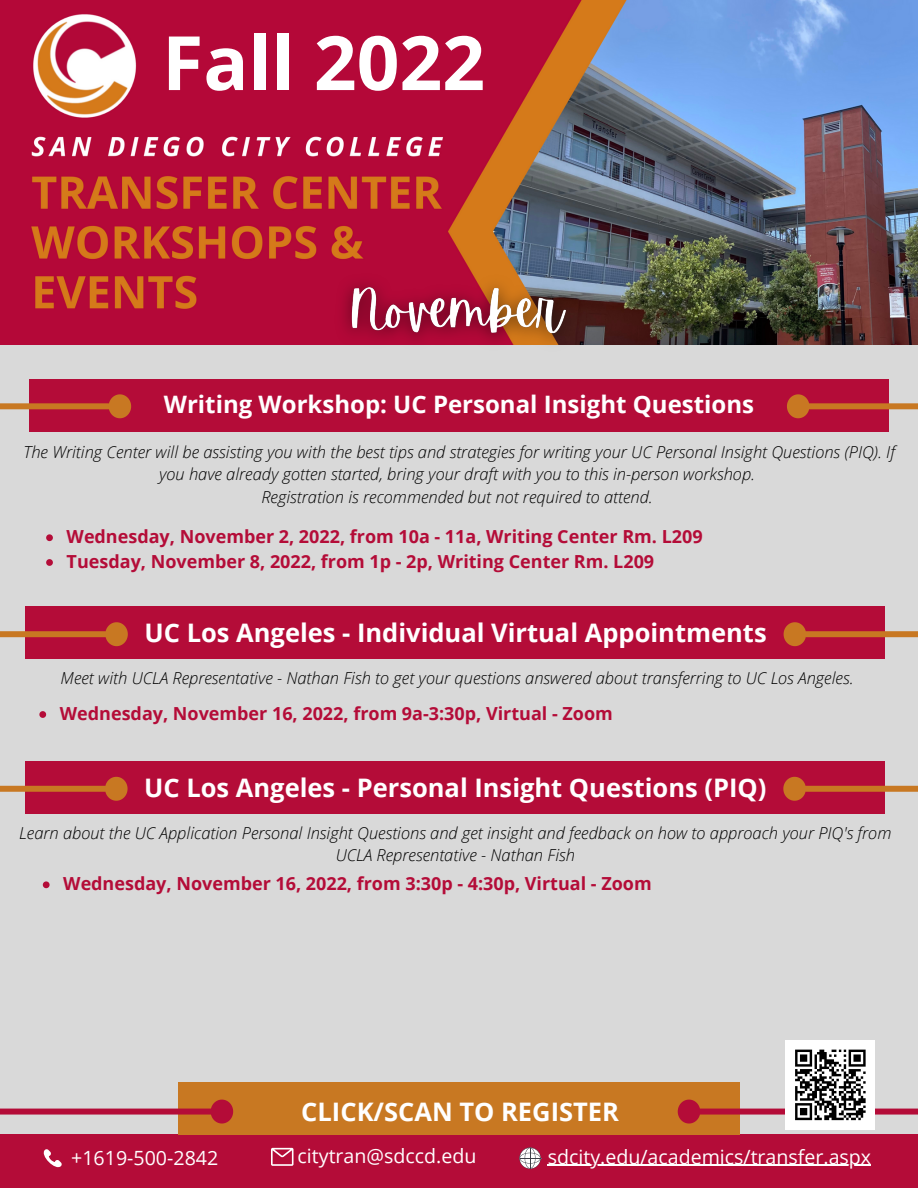
<style>
.page{position:relative;width:918px;height:1188px;background:#d9d9d9}
.page>*{position:absolute;margin:0;border:0;box-sizing:border-box;transform-origin:0 0}
.t1{font:700 75px "Open Sans";color:#fff}
.t2{font:700 25.5px "Open Sans";color:#fff}
.t3{font:700 24px "Open Sans";color:#fff}
.t4{font:19.65px "Open Sans";color:#fff}
.t5{font:700 18px/24.8px "Open Sans";color:#b40c38}
.t6{font:italic 300 16.5px/22.5px "Open Sans";color:#000;text-align:center}
</style>
<div class="page">
<div style="left:0;top:1135px;width:918px;height:53px;background:#b40c38"></div>
<svg style="left:519px;top:1147px;width:22px;height:22px"></svg>
<svg style="left:43px;top:1149px;width:19px;height:19px"></svg>
<svg style="left:271px;top:1148px;width:23px;height:18px"></svg>
<div style="left:179px;top:1082px;width:561px;height:53px;background:#c87822"></div>
<div style="left:0;top:1109px;width:211px;height:5px;background:#b40c38"></div>
<svg style="left:207px;top:1099px;width:27px;height:25px"></svg>
<div style="left:700px;top:1109px;width:218px;height:5px;background:#b40c38"></div>
<svg style="left:677px;top:1099px;width:27px;height:25px"></svg>
<img style="left:0;top:0;width:918px;height:344px">
<div style="left:785px;top:1040px;width:90px;height:90px;background:#fff"></div>
<svg style="left:795px;top:1049px;width:71px;height:72px"></svg>
<hr style="left:548px;top:1165px;width:323px;height:1px;background:#fff">
<img style="left:326px;top:258px;width:264px;height:87px">
<div style="left:29px;top:379px;width:859px;height:53px;background:#b40c38"></div>
<div style="left:0;top:403px;width:109px;height:6px;background:#c87822"></div>
<svg style="left:105px;top:394px;width:27px;height:25px"></svg>
<div style="left:809px;top:403px;width:109px;height:6px;background:#c87822"></div>
<svg style="left:787px;top:394px;width:26px;height:25px"></svg>
<svg style="left:46px;top:534px;width:7px;height:7px"></svg>
<svg style="left:46px;top:559px;width:7px;height:7px"></svg>
<div style="left:25px;top:761px;width:860px;height:53px;background:#b40c38"></div>
<div style="left:0;top:786px;width:105px;height:6px;background:#c87822"></div>
<svg style="left:101px;top:776px;width:27px;height:25px"></svg>
<div style="left:806px;top:786px;width:112px;height:6px;background:#c87822"></div>
<svg style="left:783px;top:776px;width:27px;height:25px"></svg>
<svg style="left:43px;top:881px;width:7px;height:7px"></svg>
<div style="left:26px;top:607px;width:859px;height:52px;background:#b40c38"></div>
<div style="left:0;top:631px;width:105px;height:6px;background:#c87822"></div>
<svg style="left:101px;top:622px;width:27px;height:25px"></svg>
<div style="left:806px;top:631px;width:112px;height:6px;background:#c87822"></div>
<svg style="left:783px;top:622px;width:27px;height:25px"></svg>
<svg style="left:39px;top:711px;width:7px;height:7px"></svg>
<h1 class="t1" style="left:162px;top:10px;width:324px">Fall 2022</h1>
<h3 class="t3" style="left:164px;top:388px;width:592px">Writing Workshop: UC Personal Insight Questions</h3>
<p class="t6" style="left:24px;top:440px;width:873px">The Writing Center will be assisting you with the best tips and strategies for writing your UC Personal Insight Questions (PIQ). If you have already gotten started, bring your draft with you to this in-person workshop.<br>Registration is recommended but not required to attend.</p>
<p class="t5" style="left:67px;top:524px;width:638px">Wednesday, November 2, 2022, from 10a - 11a, Writing Center Rm. L209<br>Tuesday, November 8, 2022, from 1p - 2p, Writing Center Rm. L209</p>
<h2 class="t2" style="left:145px;top:615px;width:624px">UC Los Angeles - Individual Virtual Appointments</h2>
<p class="t6" style="left:61px;top:667px;width:795px">Meet with UCLA Representative - Nathan Fish to get your questions answered about transferring to UC Los Angeles.</p>
<p class="t5" style="left:60px;top:701px;width:555px">Wednesday, November 16, 2022, from 9a-3:30p, Virtual - Zoom</p>
<h2 class="t2" style="left:144px;top:770px;width:624px">UC Los Angeles - Personal Insight Questions (PIQ)</h2>
<p class="t6" style="left:19px;top:821px;width:874px">Learn about the UC Application Personal Insight Questions and get insight and feedback on how to approach your PIQ's from<br>UCLA Representative - Nathan Fish</p>
<p class="t5" style="left:63px;top:871px;width:590px">Wednesday, November 16, 2022, from 3:30p - 4:30p, Virtual - Zoom</p>
<h2 class="t2" style="left:301px;top:1094px;width:319px">CLICK/SCAN TO REGISTER</h2>
<p class="t4" style="left:548px;top:1143px;width:325px">sdcity.edu/academics/transfer.aspx</p>
<p class="t4" style="left:71px;top:1144px;width:149px">+1619-500-2842</p>
<p class="t4" style="left:298px;top:1142px;width:180px">citytran@sdccd.edu</p>
</div>
